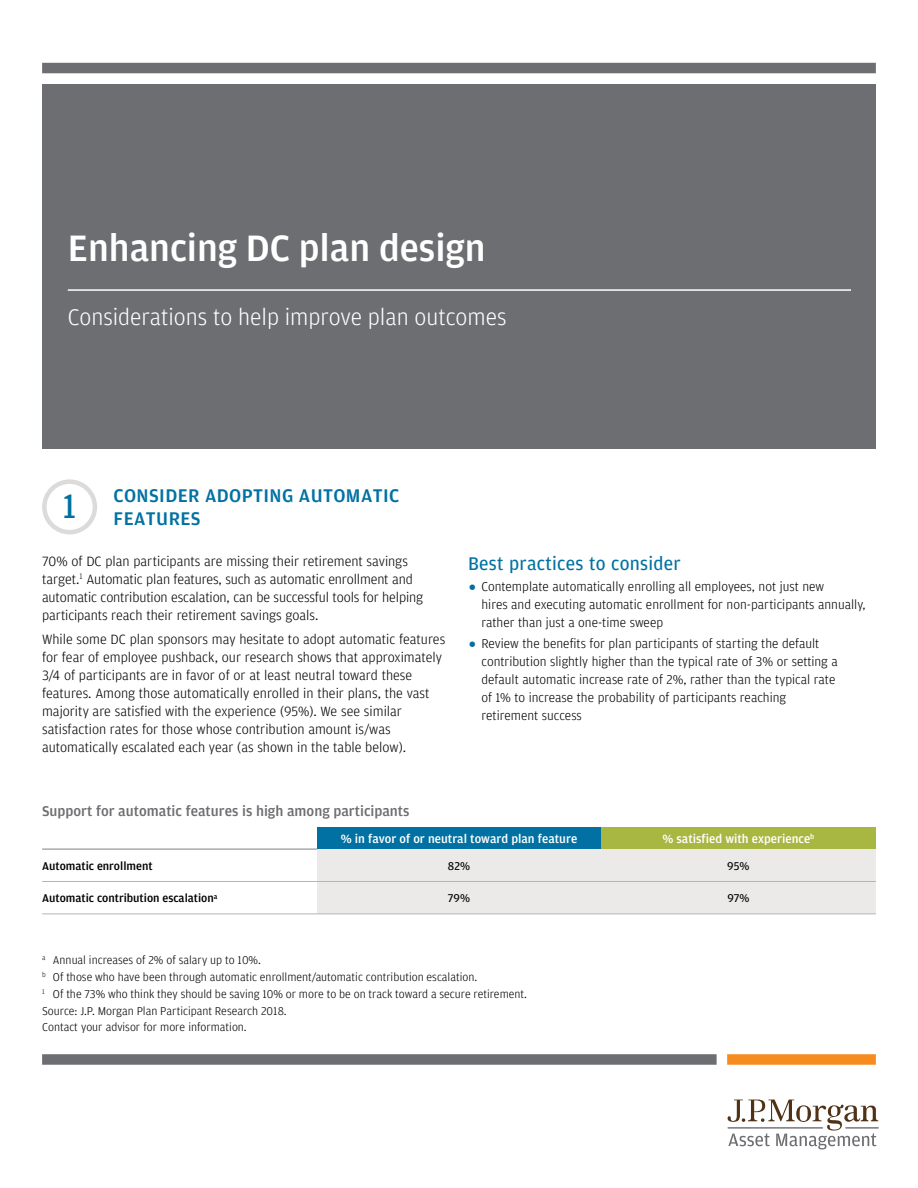
<style>
.page{position:relative;width:918px;height:1188px;background:#fff}
.page>*{position:absolute;margin:0;border:0;box-sizing:border-box;transform-origin:0 0}
.t1{font:500 39px "Amplitude";color:#fff}
._1st_Subhead{font:36px "Amplitude";color:#0071a2}
.t2{font:300 24px "Amplitude";color:#fff}
._1st_Subhead-2{font:500 19.5px/22.5px "Amplitude";letter-spacing:.02em;color:#0071a2}
._2nd_Subhead{font:19.5px "Amplitude";letter-spacing:.015em;color:#0071a2}
.Chart_Commentary{font:500 15px "Amplitude";color:#6d6e71}
.Body_Copy{font:300 14.25px/18px "Amplitude";color:#000}
.t3{font:300 13.5px/18px "Amplitude";color:#000}
.Table_chart__Header{font:500 12.75px "Amplitude";color:#fff}
.Footnote{font:300 12px "Amplitude";color:#000}
.Table_chart__Exhibit{font:500 12px "Amplitude";color:#000}
.Source_Second_Line{font:300 12px "Amplitude";color:#000}
.Table_chart__Exhibit-2{font:12px "Amplitude";color:#000}
.s1{font-size:27px;color:#0071a2}
</style>
<div class="page">
<div style="left:42px;top:63px;width:834px;height:10px;background:#6d6e71"></div>
<div style="left:42px;top:1054px;width:675px;height:11px;background:#6d6e71"></div>
<div style="left:727px;top:1054px;width:149px;height:11px;background:#f68b1f"></div>
<hr style="left:845px;top:1127px;width:34px;height:2px;background:#6d6e71">
<hr style="left:727px;top:1127px;width:96px;height:2px;background:#6d6e71">
<svg style="left:728px;top:1100px;width:150px;height:49px"></svg>
<div style="left:42px;top:84px;width:834px;height:364px;background:#6d6e71"></div>
<hr style="left:68px;top:289px;width:783px;height:2px;background:#fff">
<div style="left:42px;top:479px;width:55px;height:55px;border:4px solid #dddbda;border-radius:50%"></div>
<div style="left:317px;top:827px;width:284px;height:22px;background:#0071a2"></div>
<div style="left:601px;top:827px;width:275px;height:22px;background:#a7b741"></div>
<div style="left:317px;top:849px;width:559px;height:65px;background:#ebeae9"></div>
<hr style="left:42px;top:849px;width:275px;height:1px;background:#81837d">
<hr style="left:42px;top:881px;width:275px;height:1px;background:#b7b5b2">
<hr style="left:317px;top:881px;width:284px;height:1px;background:#b7b5b2">
<hr style="left:601px;top:881px;width:275px;height:1px;background:#b7b5b2">
<hr style="left:42px;top:914px;width:275px;height:1px;background:#b7b5b2">
<hr style="left:317px;top:914px;width:284px;height:1px;background:#b7b5b2">
<hr style="left:601px;top:914px;width:275px;height:1px;background:#b7b5b2">
<h1 class="t1" style="left:68px;top:223px;width:419px">Enhancing DC plan design</h1>
<h3 class="t2" style="left:68px;top:302px;width:440px">Considerations to help improve plan outcomes</h3>
<p class="_1st_Subhead" style="left:63px;top:483px;width:15px">1</p>
<p class="_1st_Subhead-2" style="left:114px;top:484px;width:287px">CONSIDER ADOPTING AUTOMATIC<br>FEATURES</p>
<p class="Body_Copy" style="left:42px;top:552px;width:382px">70% of DC plan participants are missing their retirement savings target.<sup>1</sup> Automatic plan features, such as automatic enrollment and automatic contribution escalation, can be successful tools for helping participants reach their retirement savings goals.</p>
<p class="Body_Copy" style="left:42px;top:630px;width:405px">While some DC plan sponsors may hesitate to adopt automatic features for fear of employee pushback, our research shows that approximately 3/4 of participants are in favor of or at least neutral toward these features. Among those automatically enrolled in their plans, the vast majority are satisfied with the experience (95%). We see similar satisfaction rates for those whose contribution amount is/was automatically escalated each year (as shown in the table below).</p>
<p class="Chart_Commentary" style="left:42px;top:801px;width:369px">Support for automatic features is high among participants</p>
<p class="_2nd_Subhead" style="left:468px;top:551px;width:214px">Best practices to consider</p>
<p class="t3" style="left:482px;top:577px;width:386px;text-indent:-14px"><span class="s1">•</span> Contemplate automatically enrolling all employees, not just new<br>hires and executing automatic enrollment for non-participants annually, rather than just a one-time sweep</p>
<p class="t3" style="left:482px;top:634px;width:358px;text-indent:-14px"><span class="s1">•</span> Review the benefits for plan participants of starting the default contribution slightly higher than the typical rate of 3% or setting a default automatic increase rate of 2%, rather than the typical rate of 1% to increase the probability of participants reaching retirement success</p>
<p class="Table_chart__Header" style="left:341px;top:831px;width:238px">% in favor of or neutral toward plan feature</p>
<p class="Table_chart__Header" style="left:662px;top:831px;width:153px">% satisfied with experience<sup>b</sup></p>
<p class="Table_chart__Exhibit" style="left:42px;top:859px;width:112px">Automatic enrollment</p>
<p class="Table_chart__Exhibit-2" style="left:448px;top:859px;width:24px">82%</p>
<p class="Table_chart__Exhibit-2" style="left:727px;top:859px;width:24px">95%</p>
<p class="Table_chart__Exhibit" style="left:42px;top:891px;width:177px">Automatic contribution escalation<sup>a</sup></p>
<p class="Table_chart__Exhibit-2" style="left:448px;top:891px;width:24px">79%</p>
<p class="Table_chart__Exhibit-2" style="left:727px;top:891px;width:24px">97%</p>
<p class="Footnote" style="left:42px;top:953px;width:220px"><sup>a</sup> Annual increases of 2% of salary up to 10%.</p>
<p class="Footnote" style="left:42px;top:970px;width:437px"><sup>b</sup> Of those who have been through automatic enrollment/automatic contribution escalation.</p>
<p class="Footnote" style="left:42px;top:986px;width:486px"><sup>1</sup> Of the 73% who think they should be saving 10% or more to be on track toward a secure retirement.</p>
<p class="Footnote" style="left:42px;top:1003px;width:246px">Source: J.P. Morgan Plan Participant Research 2018.</p>
<p class="Source_Second_Line" style="left:42px;top:1020px;width:206px">Contact your advisor for more information.</p>
</div>
